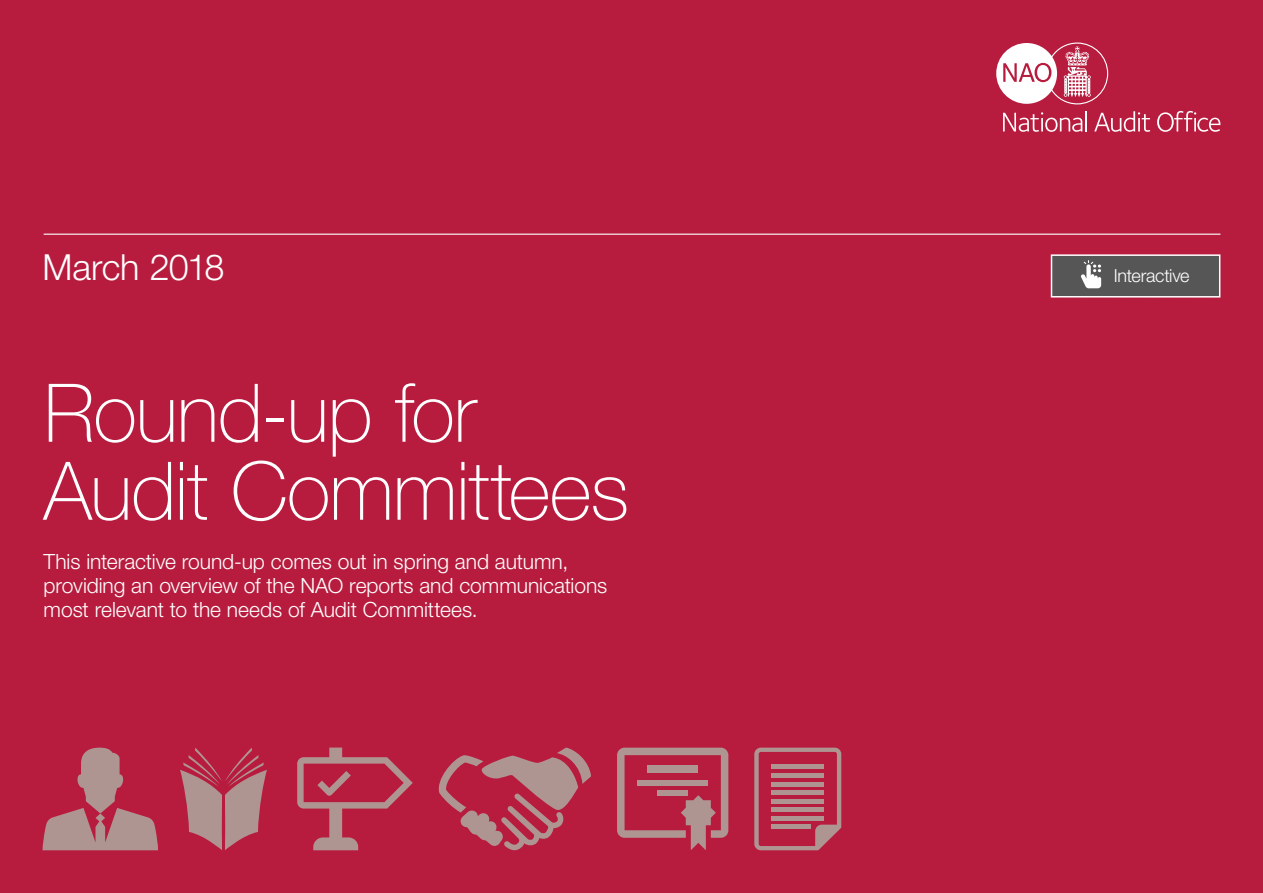
<style>
.page{position:relative;width:1263px;height:893px;background:#b71c3e}
.page>*{position:absolute;margin:0;border:0;box-sizing:border-box;transform-origin:0 0}
.t1{font:100 81px/78px "Helvetica Neue LT Std";letter-spacing:-.015em;color:#fff}
.t2{font:300 36px "Helvetica Neue LT Std";letter-spacing:-.015em;color:#fff}
.t3{font:300 21px/24px "Helvetica Neue LT Std";letter-spacing:-.005em;color:#fff}
.t4{font:300 18px "Helvetica Neue LT Std";letter-spacing:-.015em;color:#fff}
</style>
<div class="page">
<svg style="left:996px;top:43px;width:112px;height:61px"></svg>
<svg style="left:1003px;top:112px;width:79px;height:20px"></svg>
<hr style="left:1085px;top:111px;width:2px;height:20px;background:#fff">
<svg style="left:1094px;top:111px;width:56px;height:21px"></svg>
<svg style="left:1157px;top:111px;width:63px;height:21px"></svg>
<hr style="left:44px;top:234px;width:1176px;height:1px;background:#fff">
<div style="left:1051px;top:255px;width:169px;height:42px;background:#575656"></div>
<svg style="left:1081px;top:260px;width:20px;height:28px"></svg>
<div style="left:1051px;top:254px;width:169px;height:44px;border:2px solid #fff"></div>
<svg style="left:43px;top:748px;width:115px;height:102px"></svg>
<svg style="left:754px;top:748px;width:87px;height:102px"></svg>
<svg style="left:180px;top:747px;width:87px;height:103px"></svg>
<svg style="left:297px;top:747px;width:116px;height:103px"></svg>
<svg style="left:438px;top:747px;width:153px;height:103px"></svg>
<svg style="left:617px;top:748px;width:111px;height:102px"></svg>
<h2 class="t2" style="left:43px;top:245px;width:183px">March 2018</h2>
<h1 class="t1" style="left:44px;top:374px;width:587px">Round-up for<br>Audit Committees</h1>
<p class="t3" style="left:44px;top:549px;width:565px">This interactive round-up comes out in spring and autumn, providing an overview of the NAO reports and communications most relevant to the needs of Audit Committees.</p>
<p class="t4" style="left:1114px;top:265px;width:77px">Interactive</p>
</div>
